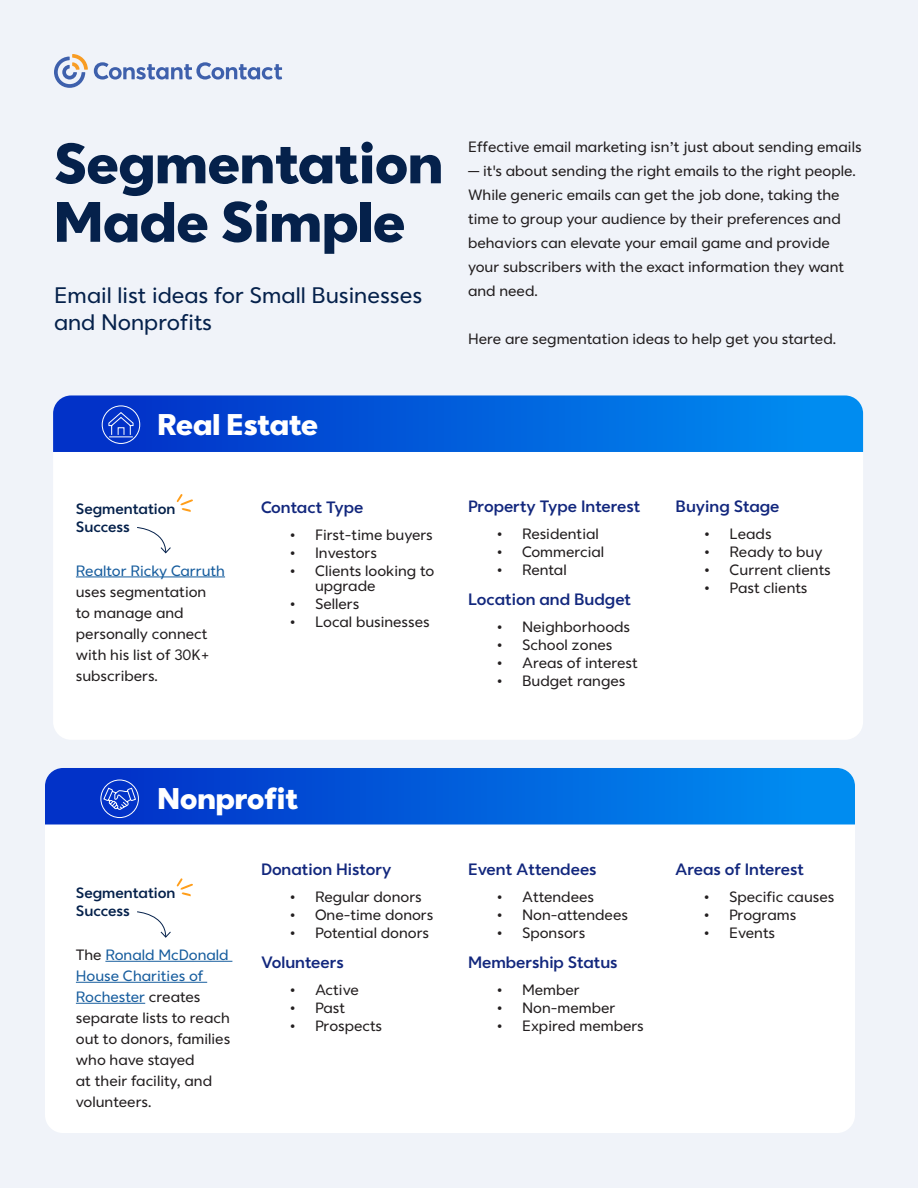
<style>
.page{position:relative;width:918px;height:1188px;background:#f0f3f9}
.page>*{position:absolute;margin:0;border:0;box-sizing:border-box;transform-origin:0 0}
.t1{font:700 57px/58.5px "CTCT Display";color:#05214b}
.t2{font:700 30px "CTCT Display";color:#fff}
.t3{font:22.5px/27px "CTCT Display";color:#05214b}
.t4{font:500 16.5px "CTCT Display";color:#12277d}
.t5{font:15px/21px "CTCT Display";color:#231f20}
.t6{font:500 15px "CTCT Display";color:#05214b}
.s1{color:#175d9e}
</style>
<div class="page">
<svg style="left:94px;top:62px;width:188px;height:18px"></svg>
<svg style="left:54px;top:54px;width:34px;height:34px"></svg>
<div style="left:53px;top:395px;width:810px;height:345px;background:#fff;border-radius:18px"></div>
<svg style="left:53px;top:395px;width:810px;height:57px;background:#0460dc"></svg>
<div style="left:45px;top:768px;width:810px;height:365px;background:#fff;border-radius:18px"></div>
<svg style="left:45px;top:768px;width:810px;height:57px;background:#0461dc"></svg>
<div style="left:102px;top:406px;width:38px;height:38px;border:1px solid #fff;border-radius:50%"></div>
<svg style="left:108px;top:412px;width:26px;height:26px"></svg>
<hr style="left:105px;top:961px;width:127px;height:1px;background:#175d9e">
<hr style="left:76px;top:982px;width:131px;height:1px;background:#175d9e">
<hr style="left:76px;top:1003px;width:69px;height:1px;background:#175d9e">
<svg style="left:177px;top:878px;width:16px;height:18px"></svg>
<svg style="left:137px;top:911px;width:34px;height:27px"></svg>
<div style="left:101px;top:780px;width:38px;height:38px;border:1px solid #fff;border-radius:50%"></div>
<svg style="left:103px;top:769px;width:33px;height:41px"></svg>
<hr style="left:76px;top:577px;width:149px;height:1px;background:#175d9e">
<svg style="left:177px;top:494px;width:16px;height:18px"></svg>
<svg style="left:137px;top:527px;width:34px;height:27px"></svg>
<p class="t1" style="left:54px;top:130px;width:391px">Segmentation<br>Made Simple</p>
<p class="t3" style="left:54px;top:280px;width:370px">Email list ideas for Small Businesses and Nonprofits</p>
<p class="t2" style="left:158px;top:399px;width:162px">Real Estate</p>
<p class="t6" style="left:76px;top:497px;width:101px">Segmentation</p>
<p class="t6" style="left:76px;top:515px;width:55px">Success</p>
<p class="t5" style="left:76px;top:559px;width:151px"><span class="s1">Realtor Ricky Carruth </span>uses segmentation<br>to manage and personally connect with his list of 30K+ subscribers.</p>
<p class="t4" style="left:261px;top:494px;width:104px">Contact Type</p>
<p class="t5" style="left:288px;top:523px;width:146px">• First-time buyers</p>
<p class="t5" style="left:288px;top:541px;width:91px">• Investors</p>
<p class="t5" style="left:315px;top:562px;width:121px;line-height:15px;text-indent:-27px">• Clients looking to upgrade</p>
<p class="t5" style="left:288px;top:592px;width:73px">• Sellers</p>
<p class="t5" style="left:288px;top:610px;width:143px">• Local businesses</p>
<p class="t5" style="left:468px;top:135px;width:395px">Effective email marketing isn’t just about sending emails</p>
<p class="t5" style="left:468px;top:157px;width:389px;line-height:24px">— it's about sending the right emails to the right people.<br>While generic emails can get the job done, taking the time to group your audience by their preferences and behaviors can elevate your email game and provide your subscribers with the exact information they want and need.</p>
<p class="t5" style="left:468px;top:327px;width:370px">Here are segmentation ideas to help get you started.</p>
<p class="t4" style="left:468px;top:492px;width:174px">Property Type Interest</p>
<p class="t5" style="left:495px;top:522px;width:105px">• Residential</p>
<p class="t5" style="left:495px;top:540px;width:111px">• Commercial</p>
<p class="t5" style="left:495px;top:558px;width:73px">• Rental</p>
<p class="t4" style="left:468px;top:585px;width:165px">Location and Budget</p>
<p class="t5" style="left:495px;top:615px;width:137px">• Neighborhoods</p>
<p class="t5" style="left:495px;top:633px;width:119px">• School zones</p>
<p class="t5" style="left:495px;top:651px;width:144px">• Areas of interest</p>
<p class="t5" style="left:495px;top:669px;width:132px">• Budget ranges</p>
<p class="t4" style="left:676px;top:492px;width:105px">Buying Stage</p>
<p class="t5" style="left:703px;top:522px;width:71px">• Leads</p>
<p class="t5" style="left:703px;top:540px;width:122px">• Ready to buy</p>
<p class="t5" style="left:703px;top:558px;width:130px">• Current clients</p>
<p class="t5" style="left:703px;top:576px;width:106px">• Past clients</p>
<p class="t2" style="left:158px;top:773px;width:142px">Nonprofit</p>
<p class="t6" style="left:76px;top:881px;width:101px">Segmentation</p>
<p class="t6" style="left:76px;top:899px;width:55px">Success</p>
<p class="t5" style="left:76px;top:943px;width:156px">The <span class="s1">Ronald McDonald<br>House Charities of<br>Rochester</span> creates separate lists to reach out to donors, families who have stayed<br>at their facility, and volunteers.</p>
<p class="t4" style="left:261px;top:856px;width:132px">Donation History</p>
<p class="t5" style="left:288px;top:885px;width:135px">• Regular donors</p>
<p class="t5" style="left:288px;top:903px;width:147px">• One-time donors</p>
<p class="t5" style="left:288px;top:921px;width:143px">• Potential donors</p>
<p class="t4" style="left:261px;top:949px;width:84px">Volunteers</p>
<p class="t5" style="left:288px;top:978px;width:72px">• Active</p>
<p class="t5" style="left:288px;top:996px;width:59px">• Past</p>
<p class="t5" style="left:288px;top:1014px;width:96px">• Prospects</p>
<p class="t4" style="left:468px;top:856px;width:130px">Event Attendees</p>
<p class="t5" style="left:495px;top:885px;width:101px">• Attendees</p>
<p class="t5" style="left:495px;top:903px;width:135px">• Non-attendees</p>
<p class="t5" style="left:495px;top:921px;width:92px">• Sponsors</p>
<p class="t4" style="left:468px;top:949px;width:151px">Membership Status</p>
<p class="t5" style="left:495px;top:978px;width:86px">• Member</p>
<p class="t5" style="left:495px;top:996px;width:122px">• Non-member</p>
<p class="t5" style="left:495px;top:1014px;width:150px">• Expired members</p>
<p class="t4" style="left:675px;top:856px;width:131px">Areas of Interest</p>
<p class="t5" style="left:702px;top:885px;width:134px">• Specific causes</p>
<p class="t5" style="left:702px;top:903px;width:96px">• Programs</p>
<p class="t5" style="left:702px;top:921px;width:75px">• Events</p>
</div>
